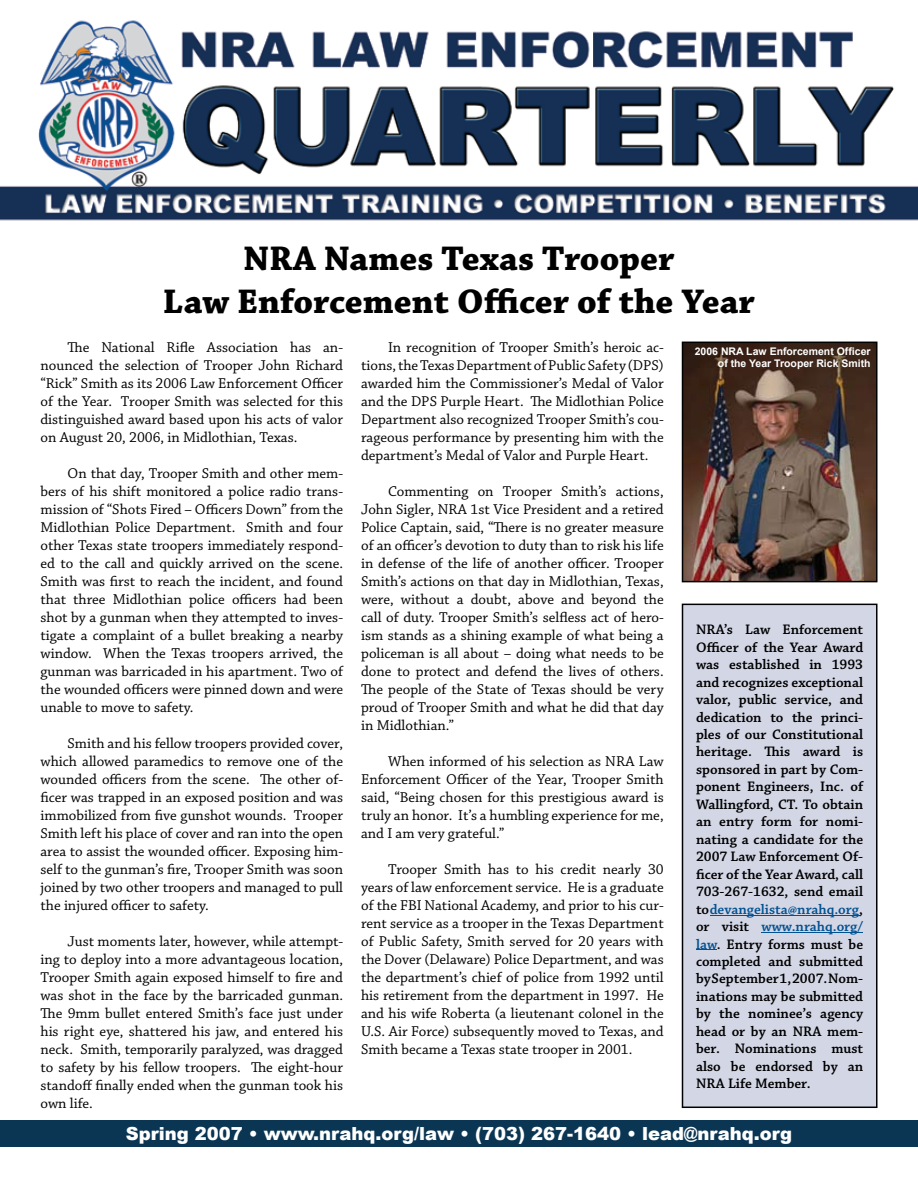
<style>
.page{position:relative;width:918px;height:1188px;background:#fff}
.page>*{position:absolute;margin:0;border:0;box-sizing:border-box;transform-origin:0 0}
.t1{font:700 36px/43.2px "Chaparral Pro";color:#000;text-align:center}
.t2{font:900 18px "Arial";color:#fff}
.t3{font:15px/18px "Chaparral Pro";color:#000;text-align:justify}
.t4{font:600 14.55px/17.4px "Chaparral Pro";color:#000;text-align:justify}
.t5{font:700 10.5px/12.6px "Arial";color:#fff;text-align:right}
.s1{color:#025190}
</style>
<div class="page">
<img style="left:0;top:20px;width:918px;height:201px">
<img style="left:682px;top:342px;width:196px;height:240px">
<div style="left:0;top:1120px;width:918px;height:28px;background:#0b3653"></div>
<div style="left:682px;top:604px;width:196px;height:504px;background:#d3d6e5"></div>
<hr style="left:710px;top:915px;width:149px;height:1px;background:#025190">
<hr style="left:761px;top:932px;width:102px;height:1px;background:#025190">
<svg style="left:696px;top:950px;width:21px;height:1px"></svg>
<h1 class="t1" style="left:163px;top:238px;width:594px">NRA Names Texas Trooper<br>Law Enforcement Officer of the Year</h1>
<p class="t3" style="left:361px;top:339px;width:304px;text-indent:27px">In recognition of Trooper Smith’s heroic ac&shy;tions, the Texas Department of Public Safety (DPS) awarded him the Commissioner’s Medal of Valor and the DPS Purple Heart. The Midlothian Police Department also recognized Trooper Smith’s cou&shy;rageous performance by presenting him with the department’s Medal of Valor and Purple Heart.</p>
<p class="t3" style="left:361px;top:483px;width:304px;text-indent:27px">Commenting on Trooper Smith’s actions, John Sigler, NRA 1st Vice President and a retired Police Captain, said, “There is no greater measure of an officer’s devotion to duty than to risk his life in defense of the life of another officer. Trooper Smith’s actions on that day in Midlothian, Texas, were, without a doubt, above and beyond the call of duty. Trooper Smith’s selfless act of hero&shy;ism stands as a shining example of what being a policeman is all about – doing what needs to be done to protect and defend the lives of others.<br>The people of the State of Texas should be very proud of Trooper Smith and what he did that day in Midlothian.”</p>
<p class="t3" style="left:361px;top:753px;width:304px;text-indent:27px">When informed of his selection as NRA Law Enforcement Officer of the Year, Trooper Smith said, “Being chosen for this prestigious award is truly an honor. It’s a humbling experience for me, and I am very grateful.”</p>
<p class="t3" style="left:361px;top:861px;width:304px;text-indent:27px">Trooper Smith has to his credit nearly 30 years of law enforcement service. He is a graduate of the FBI National Academy, and prior to his cur&shy;rent service as a trooper in the Texas Department of Public Safety, Smith served for 20 years with the Dover (Delaware) Police Department, and was the department’s chief of police from 1992 until his retirement from the department in 1997. He and his wife Roberta (a lieutenant colonel in the U.S. Air Force) subsequently moved to Texas, and Smith became a Texas state trooper in 2001.</p>
<p class="t3" style="left:40px;top:339px;width:304px;text-indent:27px">The National Rifle Association has an&shy;nounced the selection of Trooper John Richard “Rick” Smith as its 2006 Law Enforcement Officer of the Year. Trooper Smith was selected for this distinguished award based upon his acts of valor on August 20, 2006, in Midlothian, Texas.</p>
<p class="t3" style="left:40px;top:465px;width:304px;text-indent:27px">On that day, Trooper Smith and other mem&shy;bers of his shift monitored a police radio trans&shy;mission of “Shots Fired – Officers Down” from the Midlothian Police Department. Smith and four other Texas state troopers immediately respond&shy;ed to the call and quickly arrived on the scene.<br>Smith was first to reach the incident, and found that three Midlothian police officers had been shot by a gunman when they attempted to inves&shy;tigate a complaint of a bullet breaking a nearby window. When the Texas troopers arrived, the gunman was barricaded in his apartment. Two of the wounded officers were pinned down and were unable to move to safety.</p>
<p class="t3" style="left:40px;top:735px;width:304px;text-indent:27px">Smith and his fellow troopers provided cover, which allowed paramedics to remove one of the wounded officers from the scene. The other of&shy;ficer was trapped in an exposed position and was immobilized from five gunshot wounds. Trooper Smith left his place of cover and ran into the open area to assist the wounded officer. Exposing him&shy;self to the gunman’s fire, Trooper Smith was soon joined by two other troopers and managed to pull the injured officer to safety.</p>
<p class="t3" style="left:40px;top:933px;width:304px;text-indent:27px">Just moments later, however, while attempt&shy;ing to deploy into a more advantageous location, Trooper Smith again exposed himself to fire and was shot in the face by the barricaded gunman.<br>The 9mm bullet entered Smith’s face just under his right eye, shattered his jaw, and entered his neck. Smith, temporarily paralyzed, was dragged to safety by his fellow troopers. The eight-hour standoff finally ended when the gunman took his own life.</p>
<p class="t5" style="left:695px;top:345px;width:177px">2006 NRA Law Enforcement Officer of the Year Trooper Rick Smith</p>
<p class="t4" style="left:696px;top:621px;width:169px">NRA’s Law Enforcement Officer of the Year Award was established in 1993 and recognizes exceptional valor, public service, and dedication to the princi&shy;ples of our Constitutional heritage. This award is sponsored in part by Com&shy;ponent Engineers, Inc. of Wallingford, CT. To obtain an entry form for nomi&shy;nating a candidate for the 2007 Law Enforcement Of&shy;ficer of the Year Award, call 703-267-1632, send email to <span class="s1">devangelista@nrahq.org</span>, or visit <span class="s1">www.nrahq.org/ law</span>. Entry forms must be completed and submitted by September 1, 2007. Nom&shy;inations may be submitted by the nominee’s agency head or by an NRA mem&shy;ber. Nominations must also be endorsed by an NRA Life Member.</p>
<p class="t2" style="left:126px;top:1121px;width:668px">Spring 2007 • www.nrahq.org/law • (703) 267-1640 • lead@nrahq.org</p>
</div>
